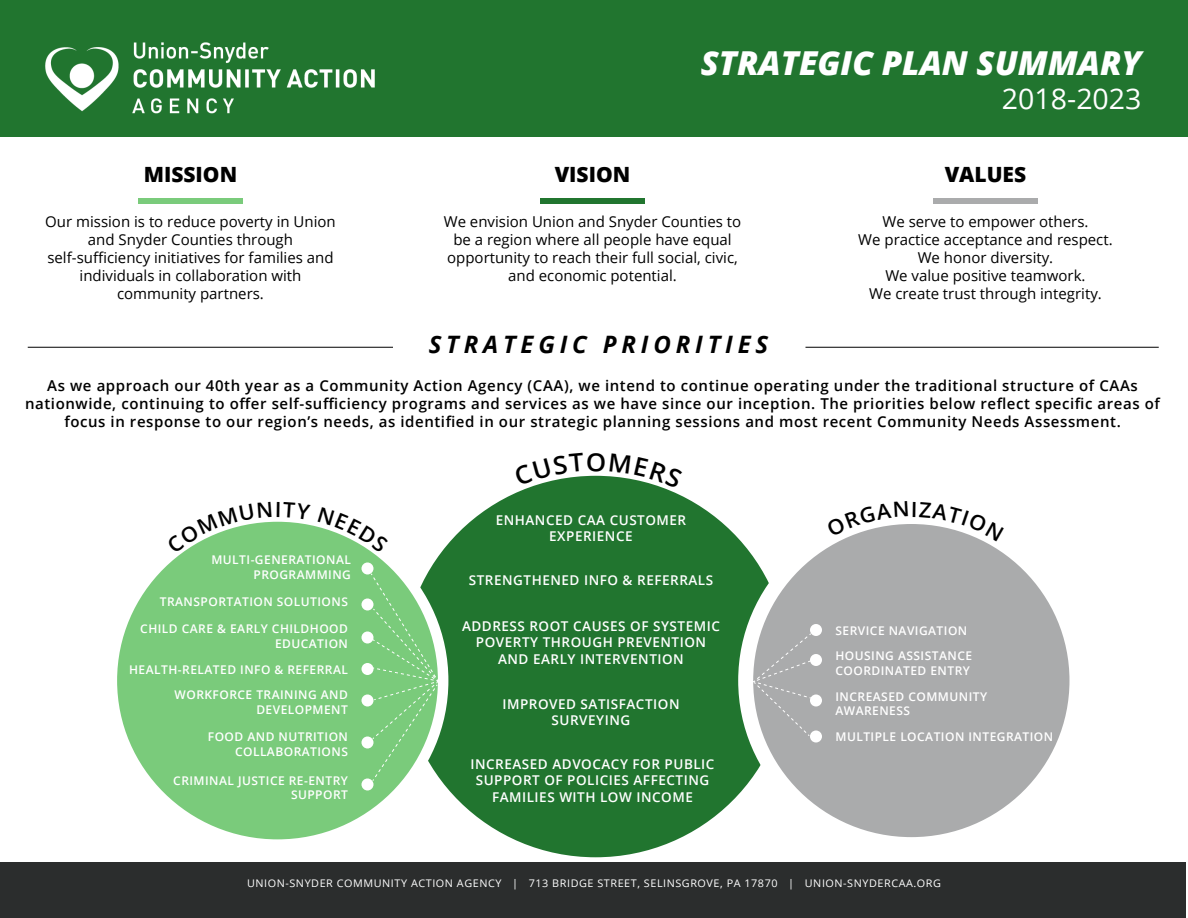
<style>
.page{position:relative;width:1188px;height:918px;background:#fff}
.page>*{position:absolute;margin:0;border:0;box-sizing:border-box;transform-origin:0 0}
.t1{font:italic 800 33px "Open Sans";color:#fff}
.t2{font:28.5px "Open Sans";color:#fff}
.t3{font:italic 700 24px "Open Sans";letter-spacing:.2em;color:#000}
.t4{font:800 21px "Open Sans";color:#000}
.t5{font:15px/18px "Open Sans";color:#000;text-align:center}
.t6{font:600 15px/18px "Open Sans";letter-spacing:.04em;color:#000;text-align:center}
.t7{font:600 13.5px/16.2px "Open Sans";letter-spacing:.04em;color:#fff;text-align:center}
.t8{font:600 12px/14.4px "Open Sans";letter-spacing:.04em;color:#fff;text-align:right}
.t9{font:10.5px "Open Sans";letter-spacing:.05em;color:#fff}
</style>
<div class="page">
<div style="left:398px;top:471px;width:396px;height:392px;background:#21752f;border-radius:50%"></div>
<div style="left:0;top:0;width:1188px;height:136px;background:#21752f"></div>
<div style="left:112px;top:517px;width:331px;height:328px;background:#7acb7b;border-radius:50%"></div>
<div style="left:107px;top:511px;width:341px;height:339px;border:10px solid #fff;border-radius:50%"></div>
<div style="left:746px;top:517px;width:331px;height:328px;background:#aaabac;border-radius:50%"></div>
<div style="left:738px;top:509px;width:346px;height:343px;border:15px solid #fff;border-radius:50%"></div>
<hr style="left:28px;top:347px;width:365px;height:1px;background:#000">
<hr style="left:806px;top:347px;width:353px;height:1px;background:#000">
<div style="left:0;top:862px;width:1186px;height:56px;background:#2b2d2d"></div>
<div style="left:362px;top:562px;width:12px;height:12px;background:#fff;border-radius:50%"></div>
<div style="left:362px;top:598px;width:12px;height:12px;background:#fff;border-radius:50%"></div>
<div style="left:362px;top:632px;width:12px;height:12px;background:#fff;border-radius:50%"></div>
<div style="left:362px;top:663px;width:12px;height:12px;background:#fff;border-radius:50%"></div>
<div style="left:810px;top:624px;width:12px;height:12px;background:#fff;border-radius:50%"></div>
<div style="left:810px;top:654px;width:12px;height:12px;background:#fff;border-radius:50%"></div>
<div style="left:810px;top:694px;width:12px;height:12px;background:#fff;border-radius:50%"></div>
<div style="left:810px;top:730px;width:12px;height:12px;background:#fff;border-radius:50%"></div>
<img style="left:45px;top:42px;width:330px;height:72px">
<div style="left:138px;top:198px;width:105px;height:6px;background:#7acb7b"></div>
<div style="left:540px;top:198px;width:105px;height:6px;background:#21752f"></div>
<div style="left:933px;top:198px;width:105px;height:6px;background:#aaabac"></div>
<div style="left:362px;top:694px;width:12px;height:12px;background:#fff;border-radius:50%"></div>
<div style="left:362px;top:736px;width:12px;height:12px;background:#fff;border-radius:50%"></div>
<div style="left:362px;top:778px;width:12px;height:12px;background:#fff;border-radius:50%"></div>
<svg style="left:367px;top:573px;width:72px;height:209px"></svg>
<svg style="left:752px;top:633px;width:65px;height:104px"></svg>
<svg style="left:516px;top:471px;width:160px;height:17px"></svg>
<svg style="left:166px;top:511px;width:145px;height:42px"></svg>
<svg style="left:318px;top:516px;width:71px;height:37px"></svg>
<svg style="left:826px;top:509px;width:178px;height:32px"></svg>
<h3 class="t4" style="left:144px;top:159px;width:95px">MISSION</h3>
<p class="t5" style="left:45px;top:213px;width:292px">Our mission is to reduce poverty in Union and Snyder Counties through self-sufficiency initiatives for families and individuals in collaboration with community partners.</p>
<h1 class="t1" style="left:701px;top:37px;width:442px">STRATEGIC PLAN SUMMARY</h1>
<h2 class="t2" style="left:1002px;top:79px;width:141px">2018-2023</h2>
<h3 class="t4" style="left:555px;top:159px;width:77px">VISION</h3>
<p class="t5" style="left:444px;top:213px;width:299px">We envision Union and Snyder Counties to be a region where all people have equal opportunity to reach their full social, civic, and economic potential.</p>
<h3 class="t3" style="left:429px;top:328px;width:341px">STRATEGIC PRIORITIES</h3>
<h3 class="t4" style="left:945px;top:159px;width:83px">VALUES</h3>
<p class="t5" style="left:858px;top:213px;width:256px">We serve to empower others.<br>We practice acceptance and respect.<br>We honor diversity.<br>We value positive teamwork.<br>We create trust through integrity.</p>
<p class="t6" style="left:25px;top:376px;width:1137px">As we approach our 40th year as a Community Action Agency (CAA), we intend to continue operating under the traditional structure of CAAs nationwide, continuing to offer self-sufficiency programs and services as we have since our inception. The priorities below reflect specific areas of focus in response to our region’s needs, as identified in our strategic planning sessions and most recent Community Needs Assessment.</p>
<p class="t8" style="left:211px;top:552px;width:141px">MULTI-GENERATIONAL<br>PROGRAMMING</p>
<p class="t8" style="left:160px;top:594px;width:190px">TRANSPORTATION SOLUTIONS</p>
<p class="t8" style="left:140px;top:621px;width:209px">CHILD CARE &amp; EARLY CHILDHOOD<br>EDUCATION</p>
<p class="t8" style="left:129px;top:662px;width:220px">HEALTH-RELATED INFO &amp; REFERRAL</p>
<p class="t8" style="left:175px;top:687px;width:175px">WORKFORCE TRAINING AND<br>DEVELOPMENT</p>
<p class="t8" style="left:208px;top:729px;width:142px">FOOD AND NUTRITION<br>COLLABORATIONS</p>
<p class="t8" style="left:173px;top:773px;width:176px">CRIMINAL JUSTICE RE-ENTRY<br>SUPPORT</p>
<p class="t7" style="left:496px;top:511px;width:192px">ENHANCED CAA CUSTOMER<br>EXPERIENCE</p>
<p class="t7" style="left:469px;top:571px;width:246px">STRENGTHENED INFO &amp; REFERRALS</p>
<p class="t7" style="left:462px;top:618px;width:259px">ADDRESS ROOT CAUSES OF SYSTEMIC<br>POVERTY THROUGH PREVENTION<br>AND EARLY INTERVENTION</p>
<p class="t7" style="left:502px;top:696px;width:179px">IMPROVED SATISFACTION<br>SURVEYING</p>
<p class="t7" style="left:470px;top:756px;width:246px">INCREASED ADVOCACY FOR PUBLIC<br>SUPPORT OF POLICIES AFFECTING<br>FAMILIES WITH LOW INCOME</p>
<p class="t8" style="left:836px;top:623px;width:133px">SERVICE NAVIGATION</p>
<p class="t8" style="left:836px;top:648px;width:138px;text-align:left">HOUSING ASSISTANCE<br>COORDINATED ENTRY</p>
<p class="t8" style="left:836px;top:689px;width:153px;text-align:left">INCREASED COMMUNITY<br>AWARENESS</p>
<p class="t8" style="left:836px;top:729px;width:219px">MULTIPLE LOCATION INTEGRATION</p>
<p class="t9" style="left:247px;top:876px;width:695px">UNION-SNYDER COMMUNITY ACTION AGENCY | 713 BRIDGE STREET, SELINSGROVE, PA 17870 | UNION-SNYDERCAA.ORG</p>
</div>
